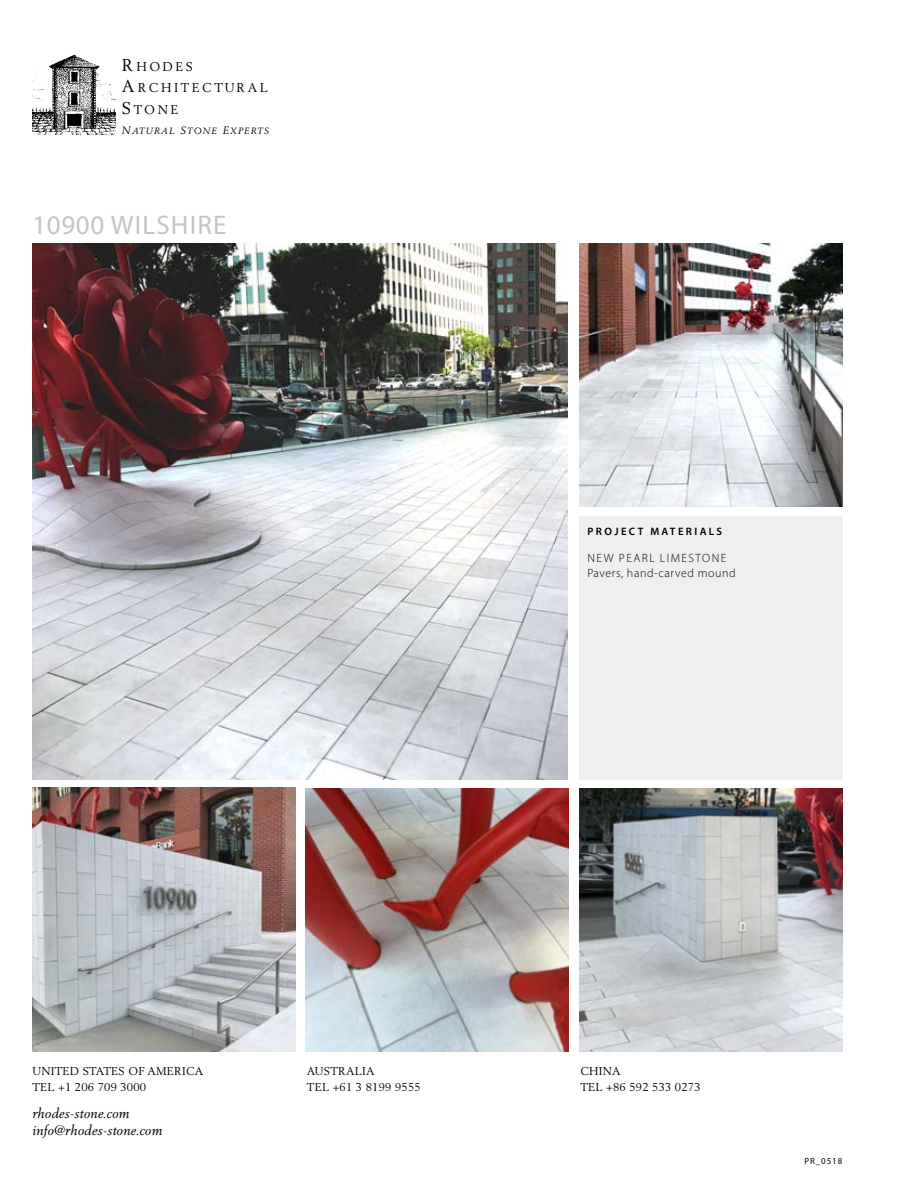
<style>
.page{position:relative;width:918px;height:1188px;background:#fff}
.page>*{position:absolute;margin:0;border:0;box-sizing:border-box;transform-origin:0 0}
.t1{font:27px "Myriad Pro";letter-spacing:.045em;color:#c2c4c6}
.t2{font:italic 13.5px/16.5px "Berling LT Std";letter-spacing:.02em;color:#000}
.t3{font:12.6px/21.6px "Berling LT Std";letter-spacing:.2em;color:#000}
.t4{font:300 12px/15px "Myriad Pro";letter-spacing:.05em;color:#000}
.t5{font:11.25px/16.5px "Berling LT Std";letter-spacing:.02em;color:#000}
.t6{font:600 10.8px "Myriad Pro";letter-spacing:.22em;color:#000}
.t7{font:italic 9px "Berling LT Std";letter-spacing:.12em;color:#000}
.t8{font:9px "Myriad Pro";letter-spacing:.1em;color:#000}
.s1{font-size:16.8px}
.s2{font-size:10.65px}
</style>
<div class="page">
<div style="left:579px;top:516px;width:263px;height:264px;background:#efeff0"></div>
<img style="left:32px;top:244px;width:536px;height:535px">
<img style="left:32px;top:788px;width:264px;height:263px">
<img style="left:579px;top:244px;width:263px;height:263px">
<img style="left:305px;top:788px;width:263px;height:263px">
<img style="left:579px;top:788px;width:263px;height:263px">
<img style="left:32px;top:54px;width:83px;height:80px">
<p class="t3" style="left:122px;top:55px;width:147px"><span class="s1">R</span>HODES<br><span class="s1">A</span>RCHITECTURAL<br><span class="s1">S</span>TONE</p>
<p class="t7" style="left:122px;top:125px;width:149px"><span class="s2">N</span>ATURAL <span class="s2">S</span>TONE <span class="s2">E</span>XPERTS</p>
<h1 class="t1" style="left:32px;top:208px;width:196px">10900 WILSHIRE</h1>
<p class="t6" style="left:588px;top:525px;width:136px">PROJECT MATERIALS</p>
<p class="t4" style="left:587px;top:551px;width:150px">NEW PEARL LIMESTONE<br>Pavers, hand-carved mound</p>
<p class="t5" style="left:32px;top:1063px;width:172px">UNITED STATES OF AMERICA<br>TEL +1 206 709 3000</p>
<p class="t2" style="left:32px;top:1105px;width:132px">rhodes-stone.com info@rhodes-stone.com</p>
<p class="t5" style="left:307px;top:1063px;width:115px">AUSTRALIA<br>TEL +61 3 8199 9555</p>
<p class="t5" style="left:580px;top:1063px;width:122px">CHINA<br>TEL +86 592 533 0273</p>
<p class="t8" style="left:804px;top:1155px;width:39px">PR_0518</p>
</div>
